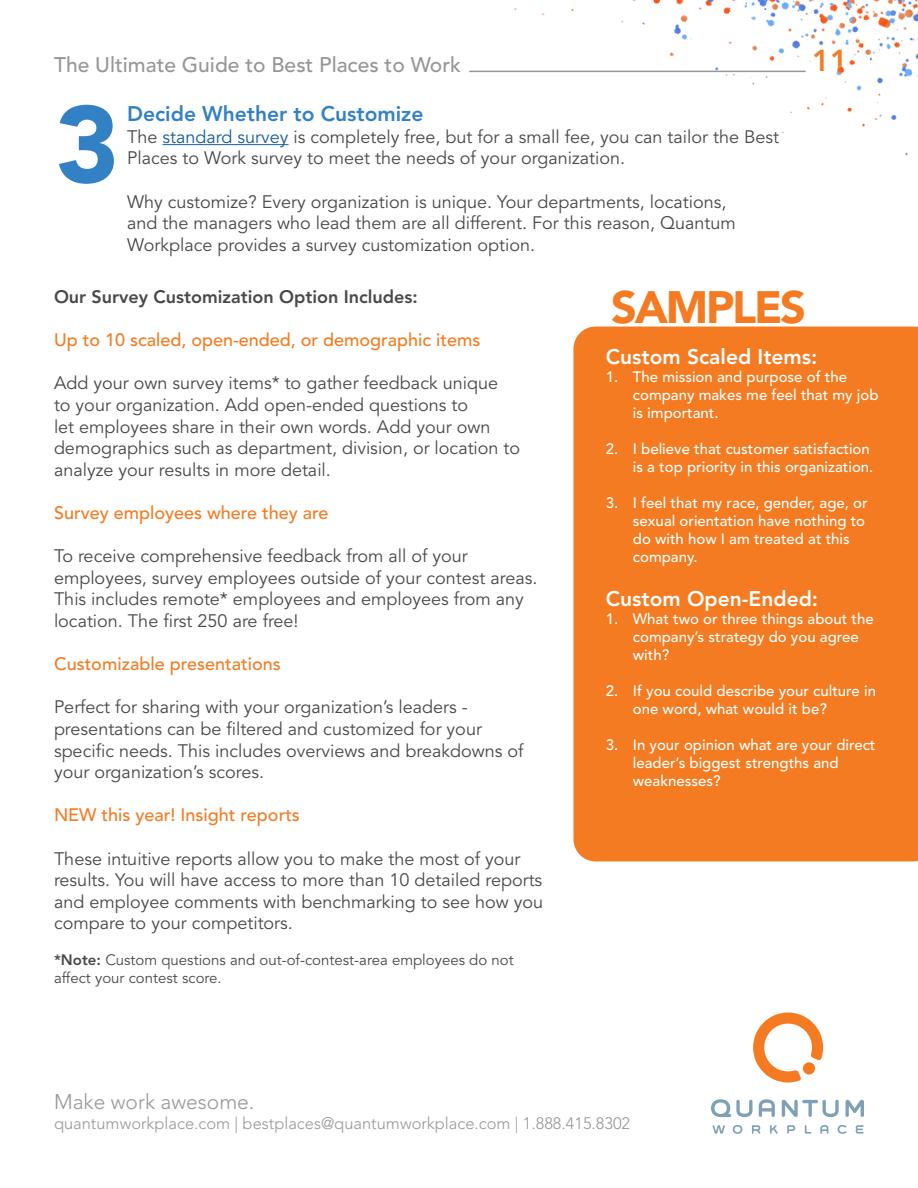
<style>
.page{position:relative;width:918px;height:1188px;background:#fff}
.page>*{position:absolute;margin:0;border:0;box-sizing:border-box;transform-origin:0 0}
.t1{font:900 108px "Avenir LT Std";color:#3281c4}
.t2{font:900 45px "Avenir LT Std";letter-spacing:-.05em;color:#f47b21}
.t3{font:800 30px "Avenir LT Std";color:#f47b21}
.t4{font:800 21px "Avenir LT Std";color:#fff}
.t5{font:500 21px "Avenir LT Std";color:#969697}
.Subheader{font:800 21px "Avenir LT Std";color:#3281c4}
.t6{font:300 21px "Avenir LT Std";color:#969697}
.t7{font:18px/21.6px "Avenir LT Std";color:#484948}
.t8{font:500 18px "Avenir LT Std";color:#f47b21}
.t9{font:800 18px "Avenir LT Std";color:#484948}
.t10{font:300 16.5px "Avenir LT Std";color:#969697}
.t11{font:500 15px/18px "Avenir LT Std";color:#fff}
.t12{font:15px/18px "Avenir LT Std";color:#484948}
.s1{color:#175d9e}
.s2{font-weight:800}
</style>
<div class="page">
<hr style="left:469px;top:71px;width:337px;height:1px;background:#969697">
<img style="left:491px;top:0;width:427px;height:156px">
<svg style="left:753px;top:1012px;width:70px;height:71px"></svg>
<svg style="left:713px;top:1125px;width:12px;height:9px"></svg>
<svg style="left:733px;top:1125px;width:9px;height:9px"></svg>
<svg style="left:752px;top:1125px;width:8px;height:9px"></svg>
<svg style="left:770px;top:1125px;width:8px;height:9px"></svg>
<svg style="left:787px;top:1125px;width:8px;height:9px"></svg>
<svg style="left:805px;top:1125px;width:6px;height:9px"></svg>
<svg style="left:820px;top:1125px;width:8px;height:9px"></svg>
<svg style="left:838px;top:1125px;width:9px;height:9px"></svg>
<svg style="left:856px;top:1125px;width:8px;height:9px"></svg>
<svg style="left:711px;top:1099px;width:42px;height:18px"></svg>
<svg style="left:759px;top:1099px;width:16px;height:18px"></svg>
<svg style="left:782px;top:1100px;width:57px;height:17px"></svg>
<svg style="left:845px;top:1100px;width:19px;height:17px"></svg>
<div style="left:573px;top:327px;width:345px;height:534px;background:#f47b21"></div>
<hr style="left:163px;top:144px;width:126px;height:1px;background:#175d9e">
<p class="t5" style="left:54px;top:53px;width:409px">The Ultimate Guide to Best Places to Work</p>
<h3 class="t3" style="left:812px;top:43px;width:37px">11</h3>
<p class="t1" style="left:56px;top:80px;width:65px">3</p>
<p class="Subheader" style="left:127px;top:102px;width:298px">Decide Whether to Customize</p>
<p class="t7" style="left:127px;top:126px;width:653px">The <span class="s1">standard survey</span> is completely free, but for a small fee, you can tailor the Best<br>Places to Work survey to meet the needs of your organization.</p>
<p class="t7" style="left:127px;top:191px;width:610px">Why customize? Every organization is unique. Your departments, locations, and the managers who lead them are all different. For this reason, Quantum<br>Workplace provides a survey customization option.</p>
<p class="t9" style="left:54px;top:286px;width:365px">Our Survey Customization Option Includes:</p>
<p class="t8" style="left:54px;top:330px;width:428px">Up to 10 scaled, open-ended, or demographic items</p>
<p class="t7" style="left:54px;top:373px;width:468px">Add your own survey items* to gather feedback unique<br>to your organization. Add open-ended questions to<br>let employees share in their own words. Add your own demographics such as department, division, or location to analyze your results in more detail.</p>
<p class="t8" style="left:54px;top:502px;width:276px">Survey employees where they are</p>
<p class="t7" style="left:54px;top:546px;width:485px">To receive comprehensive feedback from all of your employees, survey employees outside of your contest areas.<br>This includes remote* employees and employees from any location. The first 250 are free!</p>
<p class="t8" style="left:54px;top:654px;width:228px">Customizable presentations</p>
<p class="t7" style="left:54px;top:697px;width:471px">Perfect for sharing with your organization’s leaders - presentations can be filtered and customized for your specific needs. This includes overviews and breakdowns of your organization’s scores.</p>
<p class="t8" style="left:54px;top:805px;width:247px">NEW this year! Insight reports</p>
<p class="t7" style="left:54px;top:848px;width:491px">These intuitive reports allow you to make the most of your results. You will have access to more than 10 detailed reports and employee comments with benchmarking to see how you compare to your competitors.</p>
<p class="t12" style="left:54px;top:952px;width:461px"><span class="s2">*Note:</span> Custom questions and out-of-contest-area employees do not affect your contest score.</p>
<p class="t2" style="left:611px;top:281px;width:196px">SAMPLES</p>
<p class="t4" style="left:606px;top:345px;width:213px">Custom Scaled Items:</p>
<p class="t11" style="left:633px;top:369px;width:247px;text-indent:-27px">1. The mission and purpose of the company makes me feel that my job is important.</p>
<p class="t11" style="left:606px;top:441px;width:269px;text-align:right">2. I believe that customer satisfaction is a top priority in this organization.</p>
<p class="t11" style="left:633px;top:495px;width:236px;text-indent:-27px">3. I feel that my race, gender, age, or sexual orientation have nothing to do with how I am treated at this company.</p>
<p class="t4" style="left:606px;top:586px;width:214px">Custom Open-Ended:</p>
<p class="t11" style="left:633px;top:610px;width:242px;text-indent:-27px">1. What two or three things about the company’s strategy do you agree with?</p>
<p class="t11" style="left:633px;top:682px;width:245px;text-indent:-27px">2. If you could describe your culture in one word, what would it be?</p>
<p class="t11" style="left:633px;top:736px;width:244px;text-indent:-27px">3. In your opinion what are your direct leader’s biggest strengths and weaknesses?</p>
<p class="t6" style="left:54px;top:1090px;width:202px">Make work awesome.</p>
<p class="t10" style="left:54px;top:1114px;width:578px">quantumworkplace.com | bestplaces@quantumworkplace.com | 1.888.415.8302</p>
</div>
